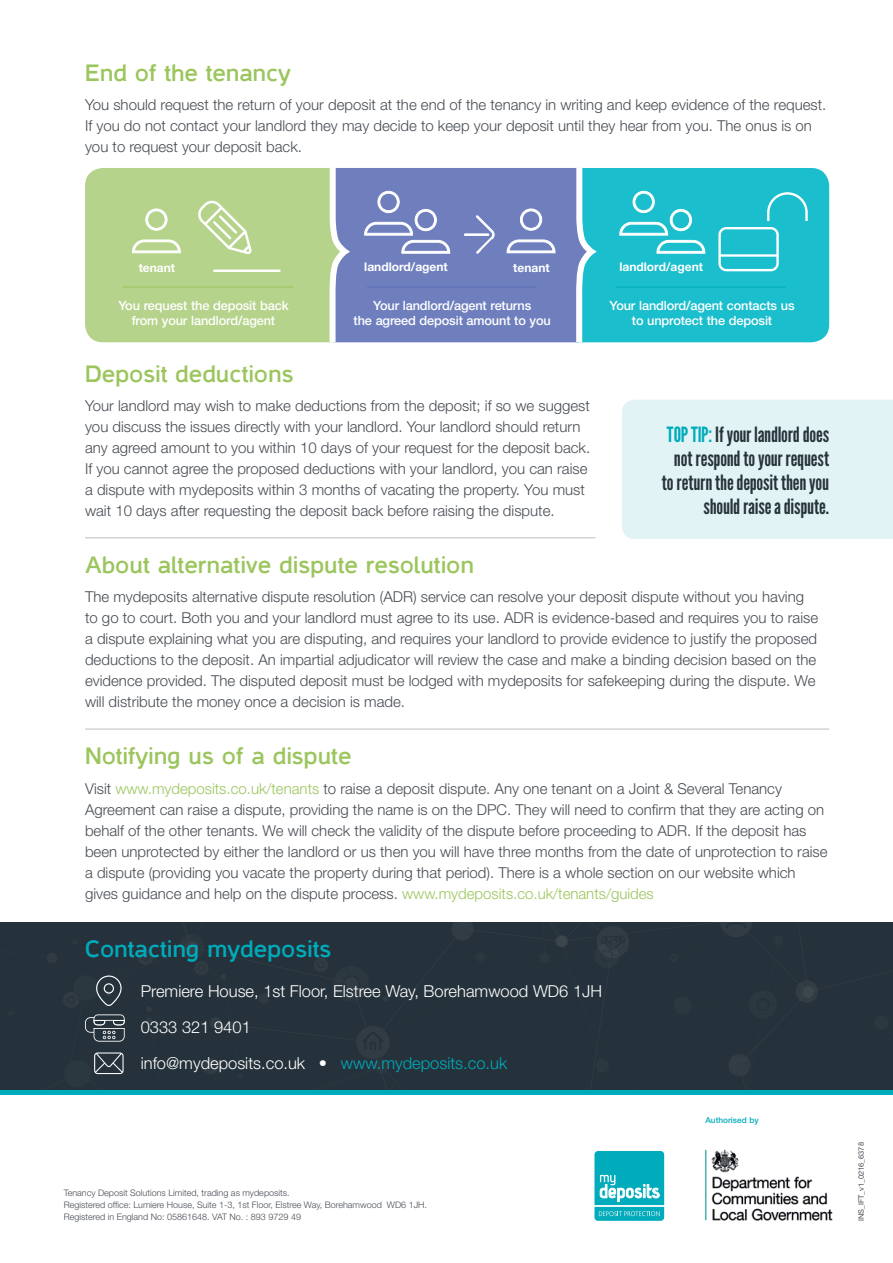
<style>
.page{position:relative;width:893px;height:1263px;background:#fff}
.page>*{position:absolute;margin:0;border:0;box-sizing:border-box;transform-origin:0 0}
.Sub_Headings{font:700 24px "Casper";color:#9bc55d}
.Sub_Headings-2{font:700 24px "Casper";color:#00abbb}
.t1{font:21px/24px "League Gothic";letter-spacing:-.01em;color:#27333b;text-align:right}
.Body_Copy{font:300 16.5px "Helvetica Neue";color:#fff}
.Body_Copy-2{font:300 15px/21px "Helvetica Neue";color:#464c53}
.t2{font:500 12.75px/15.8px "Helvetica Neue";letter-spacing:-.01em;color:#fff;text-align:center}
.Body_Copy-3{font:700 12px "Helvetica Neue";color:#fff}
.t3{font:300 9px/12px "Helvetica Neue";color:#464c53}
.t4{font:500 8.25px "Helvetica Neue";color:#00abbb}
.t5{font:7.5px "Helvetica Neue";color:#464c53}
.s1{color:#9bc55d}
.s2{color:#00abbb}
</style>
<div class="page">
<div style="left:622px;top:400px;width:271px;height:139px;background:#e2f3f5"></div>
<hr style="left:85px;top:537px;width:510px;height:1px;background:#bfbfc2">
<hr style="left:85px;top:729px;width:744px;height:1px;background:#bfbfc2">
<img style="left:705px;top:1149px;width:127px;height:72px">
<svg style="left:594px;top:1151px;width:70px;height:70px;background:#29b8c5"></svg>
<hr style="left:0;top:1090px;width:893px;height:4px;background:#00abbb">
<div style="left:0;top:923px;width:893px;height:167px;background:#25323b"></div>
<svg style="left:85px;top:167px;width:744px;height:176px;background:#74b5b6"></svg>
<p class="Sub_Headings" style="left:85px;top:60px;width:207px">End of the tenancy</p>
<p class="Body_Copy-2" style="left:85px;top:94px;width:743px">You should request the return of your deposit at the end of the tenancy in writing and keep evidence of the request.<br>If you do not contact your landlord they may decide to keep your deposit until they hear from you. The onus is on you to request your deposit back.</p>
<p class="Body_Copy-3" style="left:139px;top:260px;width:38px">tenant</p>
<p class="Body_Copy-3" style="left:364px;top:259px;width:85px">landlord/agent</p>
<p class="Body_Copy-3" style="left:513px;top:260px;width:38px">tenant</p>
<p class="Body_Copy-3" style="left:619px;top:259px;width:85px">landlord/agent</p>
<p class="t2" style="left:118px;top:297px;width:172px">You request the deposit back from your landlord/agent</p>
<p class="t2" style="left:354px;top:297px;width:199px">Your landlord/agent returns<br>the agreed deposit amount to you</p>
<p class="t2" style="left:609px;top:297px;width:187px">Your landlord/agent contacts us to unprotect the deposit</p>
<p class="Sub_Headings" style="left:85px;top:360px;width:210px">Deposit deductions</p>
<p class="Body_Copy-2" style="left:85px;top:395px;width:507px">Your landlord may wish to make deductions from the deposit; if so we suggest you discuss the issues directly with your landlord. Your landlord should return any agreed amount to you within 10 days of your request for the deposit back.<br>If you cannot agree the proposed deductions with your landlord, you can raise a dispute with mydeposits within 3 months of vacating the property. You must wait 10 days after requesting the deposit back before raising the dispute.</p>
<p class="Sub_Headings" style="left:85px;top:552px;width:390px">About alternative dispute resolution</p>
<p class="Body_Copy-2" style="left:85px;top:586px;width:735px">The mydeposits alternative dispute resolution (ADR) service can resolve your deposit dispute without you having to go to court. Both you and your landlord must agree to its use. ADR is evidence-based and requires you to raise a dispute explaining what you are disputing, and requires your landlord to provide evidence to justify the proposed deductions to the deposit. An impartial adjudicator will review the case and make a binding decision based on the evidence provided. The disputed deposit must be lodged with mydeposits for safekeeping during the dispute. We will distribute the money once a decision is made.</p>
<p class="Sub_Headings" style="left:85px;top:743px;width:268px">Notifying us of a dispute</p>
<p class="Body_Copy-2" style="left:85px;top:777px;width:744px">Visit <span class="s1">www.mydeposits.co.uk/tenants</span> to raise a deposit dispute. Any one tenant on a Joint &amp; Several Tenancy Agreement can raise a dispute, providing the name is on the DPC. They will need to confirm that they are acting on behalf of the other tenants. We will check the validity of the dispute before proceeding to ADR. If the deposit has been unprotected by either the landlord or us then you will have three months from the date of unprotection to raise a dispute (providing you vacate the property during that period). There is a whole section on our website which gives guidance and help on the dispute process. <span class="s1">www.mydeposits.co.uk/tenants/guides</span></p>
<p class="t1" style="left:662px;top:422px;width:169px"><span class="s2">TOP TIP:</span> If your landlord does not respond to your request to return the deposit then you should raise a dispute.</p>
<p class="Sub_Headings-2" style="left:85px;top:936px;width:248px">Contacting mydeposits</p>
<p class="Body_Copy" style="left:141px;top:981px;width:463px">Premiere House, 1st Floor, Elstree Way, Borehamwood WD6 1JH</p>
<p class="Body_Copy" style="left:141px;top:1017px;width:112px">0333 321 9401</p>
<p class="Body_Copy" style="left:141px;top:1052px;width:368px">info@mydeposits.co.uk • <span class="s2">www.mydeposits.co.uk</span></p>
<p class="t3" style="left:64px;top:1186px;width:365px">Tenancy Deposit Solutions Limited, trading as mydeposits.<br>Registered office: Lumiere House, Suite 1-3, 1st Floor, Elstree Way, Borehamwood WD6 1JH.<br>Registered in England No: 05861648. VAT No. : 893 9729 49</p>
<p class="t4" style="left:705px;top:1115px;width:55px">Authorised by</p>
<p class="t5" style="left:857px;top:1221px;width:81px;rotate:-90deg">INS_IFT_v1_0216_6378</p>
</div>
